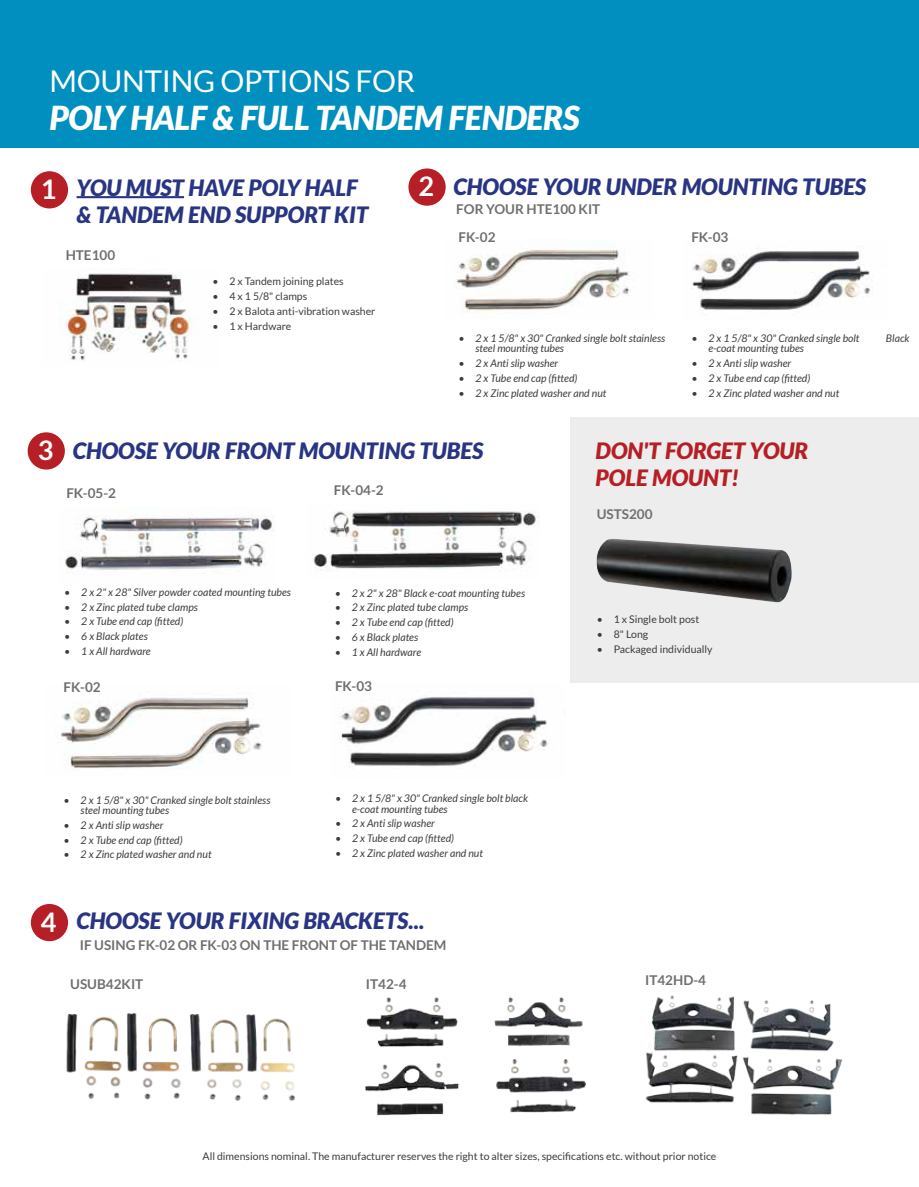
<style>
.page{position:relative;width:919px;height:1187px;background:#fff}
.page>*{position:absolute;margin:0;border:0;box-sizing:border-box;transform-origin:0 0}
.t1{font:italic 900 33px "Lato";letter-spacing:-.01em;color:#fff}
.t2{font:30px "Lato";letter-spacing:-.01em;color:#fff}
.t3{font:700 27px "Lato";color:#fff}
.t4{font:italic 900 22.5px/27px "Lato";color:#283583}
.t5{font:italic 900 22.5px/27px "Lato";color:#b61f26}
.t6{font:700 13.5px "Lato";color:#706f6f}
.t7{font:italic 10.5px/10.5px "Lato";color:#3c3c3b}
.t8{font:10.5px "Lato";color:#3c3c3b}
.s1{font-weight:700;font-style:normal;font-size:27px;color:#fff}
</style>
<div class="page">
<div style="left:570px;top:418px;width:348px;height:265px;background:#ededed"></div>
<div style="left:0;top:0;width:918px;height:148px;background:#008fbe"></div>
<div style="left:408px;top:168px;width:37px;height:38px;background:#b61f26;border-radius:50%"></div>
<img style="left:456px;top:249px;width:175px;height:63px">
<img style="left:691px;top:246px;width:182px;height:65px">
<img style="left:313px;top:511px;width:225px;height:60px">
<img style="left:65px;top:515px;width:209px;height:60px">
<img style="left:596px;top:539px;width:196px;height:64px">
<img style="left:60px;top:273px;width:137px;height:88px">
<hr style="left:77px;top:196px;width:107px;height:2px;background:#283583">
<div style="left:31px;top:171px;width:37px;height:37px;background:#b61f26;border-radius:50%"></div>
<div style="left:28px;top:432px;width:37px;height:37px;background:#b61f26;border-radius:50%"></div>
<img style="left:60px;top:697px;width:203px;height:73px">
<img style="left:339px;top:697px;width:209px;height:72px">
<img style="left:365px;top:997px;width:221px;height:119px">
<div style="left:31px;top:903px;width:37px;height:38px;background:#b61f26;border-radius:50%"></div>
<img style="left:645px;top:995px;width:198px;height:120px">
<img style="left:66px;top:1013px;width:229px;height:88px">
<h2 class="t2" style="left:49px;top:65px;width:367px">MOUNTING OPTIONS FOR</h2>
<h1 class="t1" style="left:49px;top:98px;width:532px">POLY HALF &amp; FULL TANDEM FENDERS</h1>
<h3 class="t3" style="left:41px;top:173px;width:17px">1</h3>
<h3 class="t4" style="left:77px;top:174px;width:293px">YOU MUST HAVE POLY HALF &amp; TANDEM END SUPPORT KIT</h3>
<p class="t6" style="left:66px;top:247px;width:51px">HTE100</p>
<p class="t8" style="left:212px;top:276px;width:133px">• 2 x Tandem joining plates</p>
<p class="t8" style="left:212px;top:290px;width:96px">• 4 x 1 5/8" clamps</p>
<p class="t8" style="left:212px;top:305px;width:164px">• 2 x Balota anti-vibration washer</p>
<p class="t8" style="left:212px;top:320px;width:80px">• 1 x Hardware</p>
<h3 class="t4" style="left:418px;top:174px;width:449px"><span class="s1">2</span> CHOOSE YOUR UNDER MOUNTING TUBES</h3>
<p class="t6" style="left:456px;top:201px;width:145px">FOR YOUR HTE100 KIT</p>
<p class="t6" style="left:458px;top:229px;width:39px">FK-02</p>
<p class="t6" style="left:691px;top:229px;width:39px">FK-03</p>
<p class="t7" style="left:475px;top:333px;width:191px;text-indent:-17px">• 2 x 1 5/8" x 30" Cranked single bolt stainless steel mounting tubes</p>
<p class="t7" style="left:458px;top:358px;width:101px">• 2 x Anti slip washer</p>
<p class="t7" style="left:458px;top:373px;width:120px">• 2 x Tube end cap (fitted)</p>
<p class="t7" style="left:458px;top:388px;width:149px">• 2 x Zinc plated washer and nut</p>
<p class="t7" style="left:691px;top:333px;width:170px">• 2 x 1 5/8" x 30" Cranked single bolt</p>
<p class="t7" style="left:885px;top:333px;width:25px">Black</p>
<p class="t7" style="left:708px;top:343px;width:97px">e-coat mounting tubes</p>
<p class="t7" style="left:691px;top:358px;width:101px">• 2 x Anti slip washer</p>
<p class="t7" style="left:691px;top:373px;width:120px">• 2 x Tube end cap (fitted)</p>
<p class="t7" style="left:691px;top:388px;width:149px">• 2 x Zinc plated washer and nut</p>
<h3 class="t4" style="left:38px;top:437px;width:447px"><span class="s1">3</span> CHOOSE YOUR FRONT MOUNTING TUBES</h3>
<p class="t6" style="left:66px;top:485px;width:51px">FK-05-2</p>
<p class="t7" style="left:64px;top:587px;width:228px">• 2 x 2" x 28" Silver powder coated mounting tubes</p>
<p class="t7" style="left:64px;top:601px;width:135px">• 2 x Zinc plated tube clamps</p>
<p class="t7" style="left:64px;top:616px;width:120px">• 2 x Tube end cap (fitted)</p>
<p class="t7" style="left:64px;top:631px;width:85px">• 6 x Black plates</p>
<p class="t7" style="left:64px;top:646px;width:88px">• 1 x All hardware</p>
<p class="t6" style="left:334px;top:482px;width:51px">FK-04-2</p>
<p class="t7" style="left:334px;top:588px;width:192px">• 2 x 2" x 28" Black e-coat mounting tubes</p>
<p class="t7" style="left:334px;top:602px;width:135px">• 2 x Zinc plated tube clamps</p>
<p class="t7" style="left:334px;top:617px;width:120px">• 2 x Tube end cap (fitted)</p>
<p class="t7" style="left:334px;top:632px;width:85px">• 6 x Black plates</p>
<p class="t7" style="left:334px;top:647px;width:88px">• 1 x All hardware</p>
<p class="t6" style="left:64px;top:679px;width:39px">FK-02</p>
<p class="t6" style="left:335px;top:678px;width:39px">FK-03</p>
<p class="t7" style="left:81px;top:794px;width:191px;text-indent:-17px">• 2 x 1 5/8" x 30" Cranked single bolt stainless steel mounting tubes</p>
<p class="t7" style="left:64px;top:820px;width:101px">• 2 x Anti slip washer</p>
<p class="t7" style="left:64px;top:834px;width:120px">• 2 x Tube end cap (fitted)</p>
<p class="t7" style="left:64px;top:849px;width:149px">• 2 x Zinc plated washer and nut</p>
<p class="t7" style="left:352px;top:793px;width:178px;text-indent:-17px">• 2 x 1 5/8" x 30" Cranked single bolt black e-coat mounting tubes</p>
<p class="t7" style="left:335px;top:818px;width:101px">• 2 x Anti slip washer</p>
<p class="t7" style="left:335px;top:833px;width:120px">• 2 x Tube end cap (fitted)</p>
<p class="t7" style="left:335px;top:848px;width:149px">• 2 x Zinc plated washer and nut</p>
<h3 class="t4" style="left:41px;top:907px;width:385px"><span class="s1">4</span> CHOOSE YOUR FIXING BRACKETS...</h3>
<p class="t6" style="left:80px;top:937px;width:368px">IF USING FK-02 OR FK-03 ON THE FRONT OF THE TANDEM</p>
<h3 class="t5" style="left:595px;top:438px;width:214px">DON'T FORGET YOUR<br>POLE MOUNT!</h3>
<p class="t6" style="left:596px;top:506px;width:57px">USTS200</p>
<p class="t8" style="left:596px;top:613px;width:104px">• 1 x Single bolt post</p>
<p class="t8" style="left:596px;top:628px;width:53px">• 8" Long</p>
<p class="t8" style="left:596px;top:643px;width:117px">• Packaged individually</p>
<p class="t6" style="left:70px;top:975px;width:75px">USUB42KIT</p>
<p class="t6" style="left:366px;top:975px;width:42px">IT42-4</p>
<p class="t6" style="left:645px;top:972px;width:62px">IT42HD-4</p>
<p class="t8" style="left:202px;top:1150px;width:515px">All dimensions nominal. The manufacturer reserves the right to alter sizes, specifications etc. without prior notice</p>
</div>
